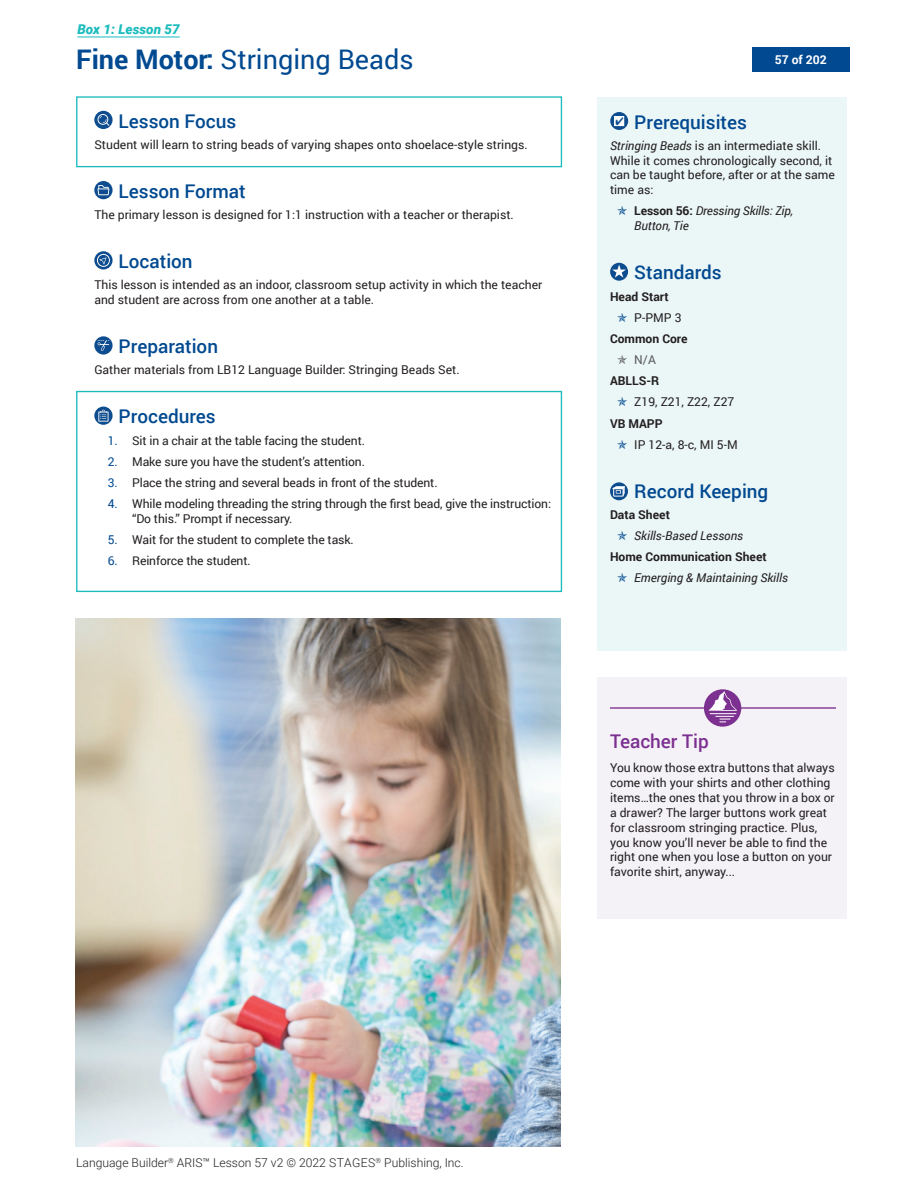
<style>
.page{position:relative;width:918px;height:1188px;background:#fff}
.page>*{position:absolute;margin:0;border:0;box-sizing:border-box;transform-origin:0 0}
.t1{font:27px "Roboto";color:#014990}
.t2{font:500 18.9px "Roboto";color:#014990}
.t3{font:500 18.9px "Roboto";color:#7c3090}
.t4{font:italic 900 13.5px "Roboto";color:#1cbcbd}
.t5{font:12.15px/14.9px "Roboto";color:#231f20}
.t6{font:italic 12.15px/14.9px "Roboto";color:#231f20}
.t7{font:700 12.15px "Roboto";color:#231f20}
.t8{font:300 12.15px "Roboto";color:#231f20}
.t9{font:700 12.15px "Roboto";color:#fff}
.t10{font:12.15px "Roboto";color:#57585a}
.s1{font-weight:700}
.s2{font-style:italic}
.s3{font-weight:700;font-style:normal}
.s4{color:#014990}
</style>
<div class="page">
<svg style="left:94px;top:111px;width:19px;height:18px"></svg>
<svg style="left:98px;top:114px;width:11px;height:12px"></svg>
<svg style="left:94px;top:181px;width:19px;height:18px"></svg>
<svg style="left:97px;top:185px;width:12px;height:10px"></svg>
<svg style="left:94px;top:251px;width:19px;height:18px"></svg>
<svg style="left:97px;top:254px;width:13px;height:13px"></svg>
<svg style="left:94px;top:336px;width:19px;height:19px"></svg>
<svg style="left:97px;top:340px;width:12px;height:11px"></svg>
<svg style="left:94px;top:407px;width:19px;height:18px"></svg>
<svg style="left:98px;top:410px;width:11px;height:12px"></svg>
<div style="left:76px;top:96px;width:486px;height:71px;border:1px solid #1cbcbd"></div>
<div style="left:76px;top:391px;width:486px;height:201px;border:1px solid #1cbcbd"></div>
<div style="left:598px;top:677px;width:249px;height:241px;background:#f4f1f7"></div>
<hr style="left:610px;top:707px;width:225px;height:2px;background:#7c3090">
<div style="left:704px;top:689px;width:37px;height:38px;background:#7c3090;border-radius:50%"></div>
<svg style="left:708px;top:691px;width:29px;height:32px"></svg>
<div style="left:752px;top:47px;width:97px;height:25px;background:#014990"></div>
<div style="left:598px;top:97px;width:249px;height:553px;background:#ebf6f6"></div>
<svg style="left:610px;top:112px;width:18px;height:18px"></svg>
<svg style="left:614px;top:116px;width:10px;height:10px"></svg>
<svg style="left:610px;top:263px;width:18px;height:18px"></svg>
<svg style="left:612px;top:265px;width:14px;height:13px"></svg>
<svg style="left:610px;top:482px;width:18px;height:18px"></svg>
<svg style="left:613px;top:486px;width:12px;height:11px"></svg>
<hr style="left:77px;top:37px;width:103px;height:1px;background:#1cbcbd">
<img style="left:75px;top:619px;width:485px;height:527px">
<p class="t4" style="left:77px;top:20px;width:104px">Box 1: Lesson 57</p>
<p class="t1" style="left:76px;top:40px;width:339px"><span class="s1">Fine Motor:</span> Stringing Beads</p>
<p class="t9" style="left:775px;top:51px;width:54px">57 of 202</p>
<p class="t2" style="left:616px;top:109px;width:133px"><sup>✔</sup> Prerequisites</p>
<p class="t5" style="left:610px;top:138px;width:226px"><span class="s2">Stringing Beads</span> is an intermediate skill.<br>While it comes chronologically second, it can be taught before, after or at the same time as:</p>
<p class="t6" style="left:634px;top:203px;width:160px"><span class="s3">Lesson 56:</span> Dressing Skills: Zip,<br>Button, Tie</p>
<p class="t2" style="left:634px;top:259px;width:89px">Standards</p>
<p class="t7" style="left:610px;top:288px;width:60px">Head Start</p>
<p class="t5" style="left:634px;top:310px;width:49px">P-PMP 3</p>
<p class="t7" style="left:610px;top:330px;width:79px">Common Core</p>
<p class="t10" style="left:634px;top:351px;width:23px">N/A</p>
<p class="t7" style="left:610px;top:372px;width:51px">ABLLS-R</p>
<p class="t5" style="left:634px;top:394px;width:102px">Z19, Z21, Z22, Z27</p>
<p class="t7" style="left:610px;top:415px;width:54px">VB MAPP</p>
<p class="t5" style="left:634px;top:437px;width:105px">IP 12-a, 8-c, MI 5-M</p>
<p class="t2" style="left:634px;top:478px;width:136px">Record Keeping</p>
<p class="t7" style="left:610px;top:506px;width:61px">Data Sheet</p>
<p class="t6" style="left:634px;top:528px;width:111px">Skills-Based Lessons</p>
<p class="t7" style="left:610px;top:548px;width:158px">Home Communication Sheet</p>
<p class="t6" style="left:634px;top:570px;width:155px">Emerging &amp; Maintaining Skills</p>
<p class="t2" style="left:119px;top:108px;width:119px">Lesson Focus</p>
<p class="t5" style="left:94px;top:137px;width:435px">Student will learn to string beads of varying shapes onto shoelace-style strings.</p>
<p class="t2" style="left:119px;top:178px;width:129px">Lesson Format</p>
<p class="t5" style="left:94px;top:207px;width:421px">The primary lesson is designed for 1:1 instruction with a teacher or therapist.</p>
<p class="t2" style="left:119px;top:248px;width:75px">Location</p>
<p class="t5" style="left:94px;top:277px;width:450px">This lesson is intended as an indoor, classroom setup activity in which the teacher and student are across from one another at a table.</p>
<p class="t2" style="left:119px;top:333px;width:101px">Preparation</p>
<p class="t5" style="left:94px;top:362px;width:367px">Gather materials from LB12 Language Builder: Stringing Beads Set.</p>
<p class="t2" style="left:119px;top:403px;width:99px">Procedures</p>
<p class="t5" style="left:108px;top:432px;width:259px"><span class="s4">1.</span> Sit in a chair at the table facing the student.</p>
<p class="t5" style="left:108px;top:454px;width:259px"><span class="s4">2.</span> Make sure you have the student’s attention.</p>
<p class="t5" style="left:108px;top:475px;width:331px"><span class="s4">3.</span> Place the string and several beads in front of the student.</p>
<p class="t5" style="left:132px;top:496px;width:420px;text-indent:-24px"><span class="s4">4.</span> While modeling threading the string through the first bead, give the instruction: “Do this.” Prompt if necessary.</p>
<p class="t5" style="left:108px;top:532px;width:247px"><span class="s4">5.</span> Wait for the student to complete the task.</p>
<p class="t5" style="left:108px;top:553px;width:144px"><span class="s4">6.</span> Reinforce the student.</p>
<p class="t8" style="left:76px;top:1155px;width:389px">Language Builder<sup>®</sup> ARIS™ Lesson 57 v2 © 2022 STAGES<sup>®</sup> Publishing, Inc.</p>
<p class="t3" style="left:610px;top:728px;width:100px">Teacher Tip</p>
<p class="t5" style="left:610px;top:760px;width:226px">You know those extra buttons that always come with your shirts and other clothing items…the ones that you throw in a box or a drawer? The larger buttons work great for classroom stringing practice. Plus, you know you’ll never be able to find the right one when you lose a button on your favorite shirt, anyway...</p>
</div>
